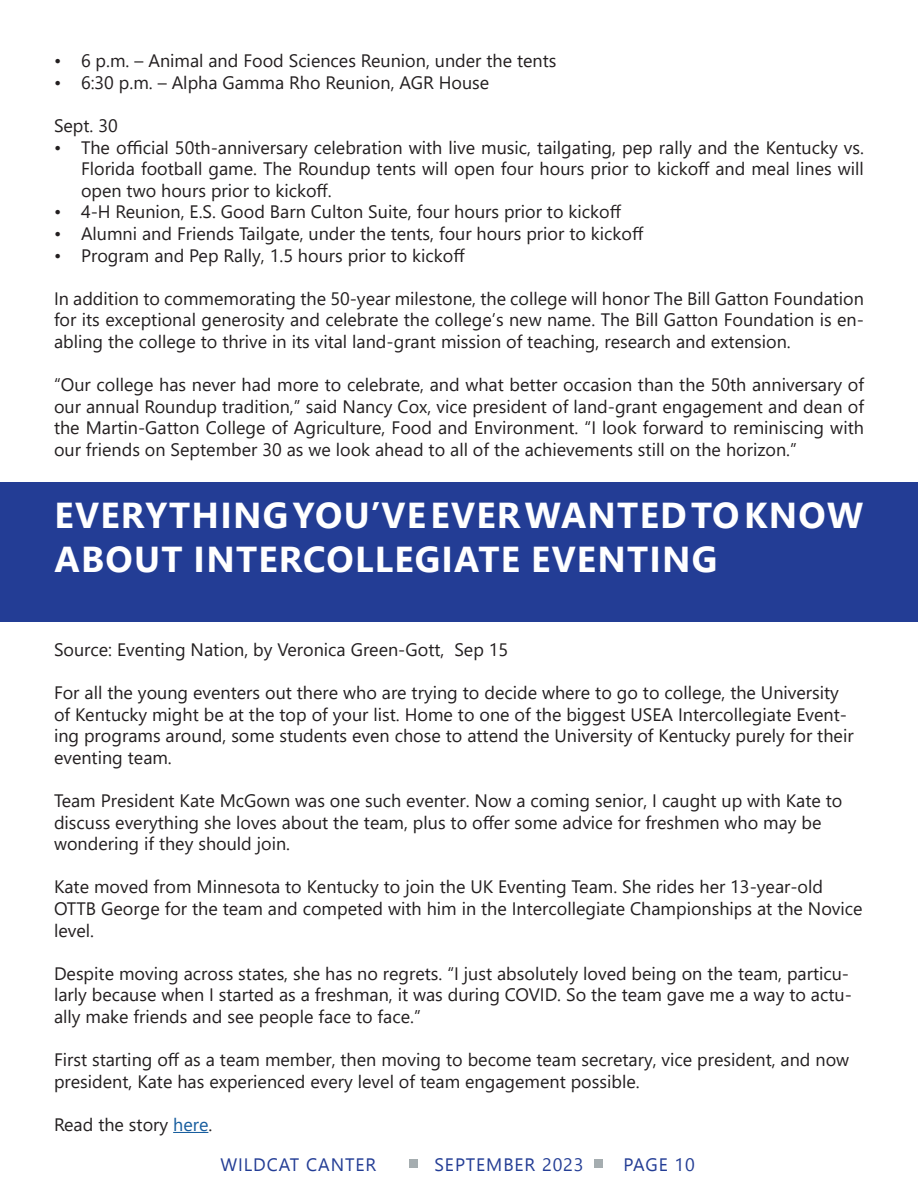
<style>
.page{position:relative;width:918px;height:1188px;background:#fff}
.page>*{position:absolute;margin:0;border:0;box-sizing:border-box;transform-origin:0 0}
.t1{font:700 36px/43.2px "Segoe UI";letter-spacing:.035em;color:#fff}
.t2{font:18px/21.6px "Segoe UI";color:#231f20}
.t3{font:18px "Segoe UI Historic";letter-spacing:.05em;color:#233d95}
.s1{color:#175d9e}
</style>
<div class="page">
<div style="left:409px;top:1159px;width:9px;height:9px;background:#a5adb0"></div>
<div style="left:594px;top:1159px;width:9px;height:9px;background:#a5adb0"></div>
<div style="left:0;top:482px;width:918px;height:140px;background:#233d95"></div>
<hr style="left:173px;top:1132px;width:35px;height:1px;background:#175d9e">
<p class="t2" style="left:54px;top:48px;width:504px">• 6 p.m. – Animal and Food Sciences Reunion, under the tents</p>
<p class="t2" style="left:54px;top:70px;width:437px">• 6:30 p.m. – Alpha Gamma Rho Reunion, AGR House</p>
<p class="t2" style="left:54px;top:113px;width:65px">Sept. 30</p>
<p class="t2" style="left:81px;top:135px;width:784px;text-align:justify;text-indent:-27px">• The official 50th-anniversary celebration with live music, tailgating, pep rally and the Kentucky vs.<br>Florida football game. The Roundup tents will open four hours prior to kickoff and meal lines will open two hours prior to kickoff.</p>
<p class="t2" style="left:54px;top:200px;width:569px">• 4-H Reunion, E.S. Good Barn Culton Suite, four hours prior to kickoff</p>
<p class="t2" style="left:54px;top:221px;width:591px">• Alumni and Friends Tailgate, under the tents, four hours prior to kickoff</p>
<p class="t2" style="left:54px;top:243px;width:412px">• Program and Pep Rally, 1.5 hours prior to kickoff</p>
<p class="t2" style="left:54px;top:286px;width:812px;text-align:justify">In addition to commemorating the 50-year milestone, the college will honor The Bill Gatton Foundation for its exceptional generosity and celebrate the college’s new name. The Bill Gatton Foundation is en&shy;abling the college to thrive in its vital land-grant mission of teaching, research and extension.</p>
<p class="t2" style="left:54px;top:372px;width:812px;text-align:justify">“Our college has never had more to celebrate, and what better occasion than the 50th anniversary of our annual Roundup tradition,” said Nancy Cox, vice president of land-grant engagement and dean of the Martin-Gatton College of Agriculture, Food and Environment. “I look forward to reminiscing with our friends on September 30 as we look ahead to all of the achievements still on the horizon.”</p>
<p class="t1" style="left:55px;top:491px;width:810px">EVERYTHING YOU’VE EVER WANTED TO KNOW<br>ABOUT INTERCOLLEGIATE EVENTING</p>
<p class="t2" style="left:54px;top:637px;width:456px">Source: Eventing Nation, by Veronica Green-Gott, Sep 15</p>
<p class="t2" style="left:54px;top:680px;width:801px">For all the young eventers out there who are trying to decide where to go to college, the University of Kentucky might be at the top of your list. Home to one of the biggest USEA Intercollegiate Event&shy;ing programs around, some students even chose to attend the University of Kentucky purely for their eventing team.</p>
<p class="t2" style="left:54px;top:788px;width:790px">Team President Kate McGown was one such eventer. Now a coming senior, I caught up with Kate to discuss everything she loves about the team, plus to offer some advice for freshmen who may be wondering if they should join.</p>
<p class="t2" style="left:54px;top:875px;width:810px">Kate moved from Minnesota to Kentucky to join the UK Eventing Team. She rides her 13-year-old<br>OTTB George for the team and competed with him in the Intercollegiate Championships at the Novice level.</p>
<p class="t2" style="left:54px;top:961px;width:799px">Despite moving across states, she has no regrets. “I just absolutely loved being on the team, particu&shy;larly because when I started as a freshman, it was during COVID. So the team gave me a way to actu&shy;ally make friends and see people face to face.”</p>
<p class="t2" style="left:54px;top:1047px;width:797px">First starting off as a team member, then moving to become team secretary, vice president, and now president, Kate has experienced every level of team engagement possible.</p>
<p class="t2" style="left:54px;top:1112px;width:160px">Read the story <span class="s1">here</span>.</p>
<p class="t3" style="left:220px;top:1154px;width:157px">WILDCAT CANTER</p>
<p class="t3" style="left:435px;top:1154px;width:151px">SEPTEMBER 2023</p>
<p class="t3" style="left:624px;top:1154px;width:73px">PAGE 10</p>
</div>
